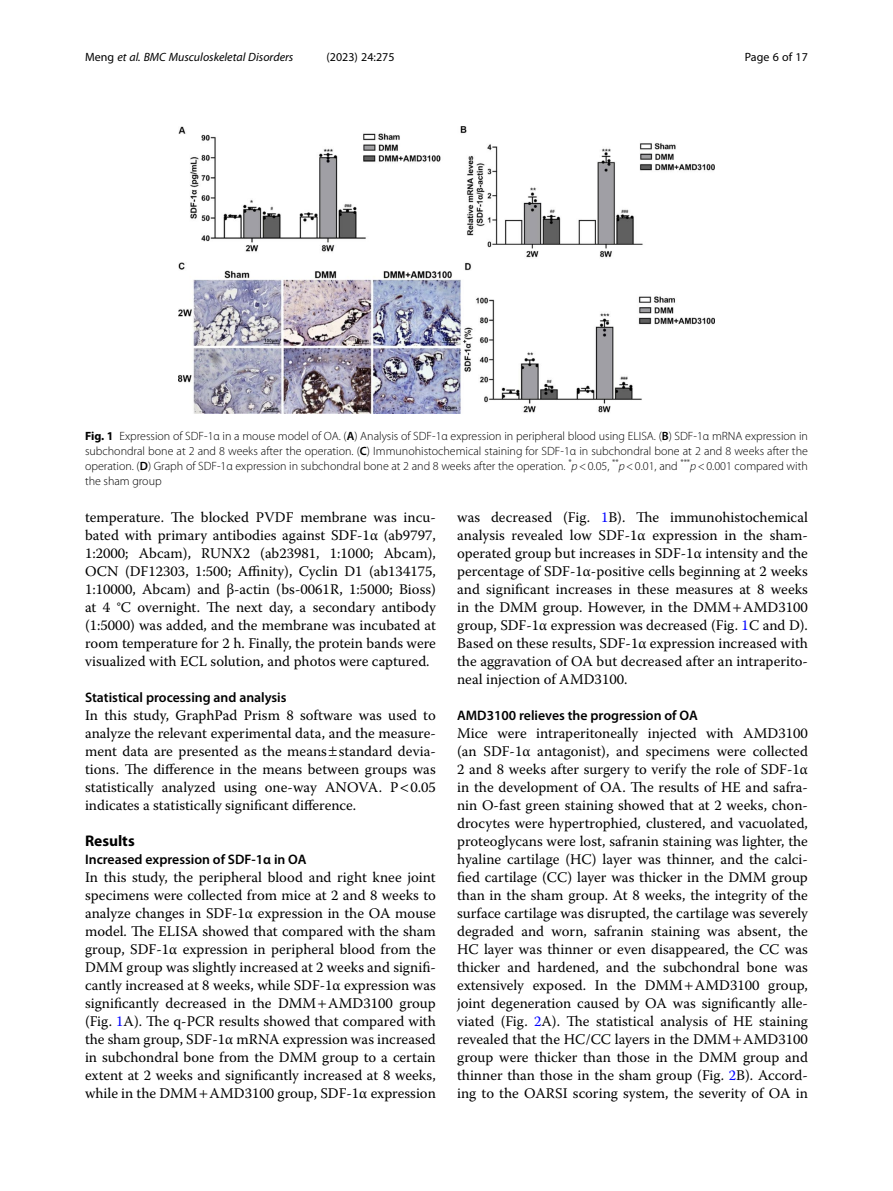
<style>
.page{position:relative;width:893px;height:1191px;background:#fff}
.page>*{position:absolute;margin:0;border:0;box-sizing:border-box;transform-origin:0 0}
.Head_1{font:700 15.45px "Myriad Pro";color:#000}
.Body_Text{font:14.7px/18px "Warnock Pro";color:#000;text-align:justify}
.Head_2{font:600 13.8px "Myriad Pro";color:#000}
.Head_2_After_1{font:600 13.8px "Myriad Pro";color:#000}
.Figure_Caption{font:300 12px/15px "Myriad Pro";color:#000;text-align:justify}
.t1{font:italic 12px "Myriad Pro";color:#000}
.t2{font:12px "Myriad Pro";color:#000}
.s1{font-style:normal}
.s2{font-weight:700}
.s3{font-weight:600}
.s4{font-style:italic}
.s5{color:#00f}
</style>
<div class="page">
<img style="left:178px;top:126px;width:536px;height:287px">
<p class="t1" style="left:85px;top:50px;width:210px"><span class="s1">Meng</span> et al. BMC Musculoskeletal Disorders</p>
<p class="t2" style="left:326px;top:50px;width:70px">(2023) 24:275</p>
<p class="t2" style="left:745px;top:50px;width:65px">Page 6 of 17</p>
<p class="Figure_Caption" style="left:85px;top:429px;width:724px"><span class="s2">Fig. 1</span> Expression of SDF-1α in a mouse model of OA. (<span class="s3">A</span>) Analysis of SDF-1α expression in peripheral blood using ELISA. (<span class="s3">B</span>) SDF-1α mRNA expression in subchondral bone at 2 and 8 weeks after the operation. (<span class="s3">C</span>) Immunohistochemical staining for SDF-1α in subchondral bone at 2 and 8 weeks after the operation. (<span class="s3">D</span>) Graph of SDF-1α expression in subchondral bone at 2 and 8 weeks after the operation. <sup>*</sup><span class="s4">p</span>&lt;0.05, <sup>**</sup><span class="s4">p</span>&lt;0.01, and <sup>***</sup><span class="s4">p</span>&lt;0.001 compared with the sham group</p>
<p class="Body_Text" style="left:85px;top:508px;width:352px">temperature. The blocked PVDF membrane was incu&shy;bated with primary antibodies against SDF-1α (ab9797, 1:2000; Abcam), RUNX2 (ab23981, 1:1000; Abcam), OCN (DF12303, 1:500; Affinity), Cyclin D1 (ab134175, 1:10000, Abcam) and β-actin (bs-0061R, 1:5000; Bioss) at 4 °C overnight. The next day, a secondary antibody (1:5000) was added, and the membrane was incubated at room temperature for 2 h. Finally, the protein bands were visualized with ECL solution, and photos were captured.</p>
<p class="Head_2" style="left:85px;top:689px;width:203px">Statistical processing and analysis</p>
<p class="Body_Text" style="left:85px;top:706px;width:352px">In this study, GraphPad Prism 8 software was used to analyze the relevant experimental data, and the measure&shy;ment data are presented as the means standard devia&shy;tions. The difference in the means between groups was statistically analyzed using one-way ANOVA. P 0.05 indicates a statistically significant difference.</p>
<p class="Head_1" style="left:85px;top:831px;width:51px">Results</p>
<p class="Head_2_After_1" style="left:85px;top:851px;width:223px">Increased expression of SDF-1α in OA</p>
<p class="Body_Text" style="left:85px;top:868px;width:352px">In this study, the peripheral blood and right knee joint specimens were collected from mice at 2 and 8 weeks to analyze changes in SDF-1α expression in the OA mouse model. The ELISA showed that compared with the sham group, SDF-1α expression in peripheral blood from the DMM group was slightly increased at 2 weeks and signifi&shy;cantly increased at 8 weeks, while SDF-1α expression was significantly decreased in the DMM AMD3100 group (Fig. <span class="s5">1</span>A). The q-PCR results showed that compared with the sham group, SDF-1α mRNA expression was increased in subchondral bone from the DMM group to a certain extent at 2 weeks and significantly increased at 8 weeks, while in the DMM AMD3100 group, SDF-1α expression</p>
<p class="Body_Text" style="left:457px;top:508px;width:352px">was decreased (Fig. <span class="s5">1</span>B). The immunohistochemical analysis revealed low SDF-1α expression in the sham&shy;operated group but increases in SDF-1α intensity and the percentage of SDF-1α-positive cells beginning at 2 weeks and significant increases in these measures at 8 weeks in the DMM group. However, in the DMM AMD3100 group, SDF-1α expression was decreased (Fig. <span class="s5">1</span>C and D).<br>Based on these results, SDF-1α expression increased with the aggravation of OA but decreased after an intraperito&shy;neal injection of AMD3100.</p>
<p class="Head_2" style="left:457px;top:707px;width:242px">AMD3100 relieves the progression of OA</p>
<p class="Body_Text" style="left:457px;top:724px;width:352px">Mice were intraperitoneally injected with AMD3100 (an SDF-1α antagonist), and specimens were collected 2 and 8 weeks after surgery to verify the role of SDF-1α in the development of OA. The results of HE and safra&shy;nin O-fast green staining showed that at 2 weeks, chon&shy;drocytes were hypertrophied, clustered, and vacuolated, proteoglycans were lost, safranin staining was lighter, the hyaline cartilage (HC) layer was thinner, and the calci&shy;fied cartilage (CC) layer was thicker in the DMM group than in the sham group. At 8 weeks, the integrity of the surface cartilage was disrupted, the cartilage was severely degraded and worn, safranin staining was absent, the HC layer was thinner or even disappeared, the CC was thicker and hardened, and the subchondral bone was extensively exposed. In the DMM AMD3100 group, joint degeneration caused by OA was significantly alle&shy;viated (Fig. <span class="s5">2</span>A). The statistical analysis of HE staining revealed that the HC/CC layers in the DMM AMD3100 group were thicker than those in the DMM group and thinner than those in the sham group (Fig. <span class="s5">2</span>B). Accord&shy;ing to the OARSI scoring system, the severity of OA in</p>
</div>
